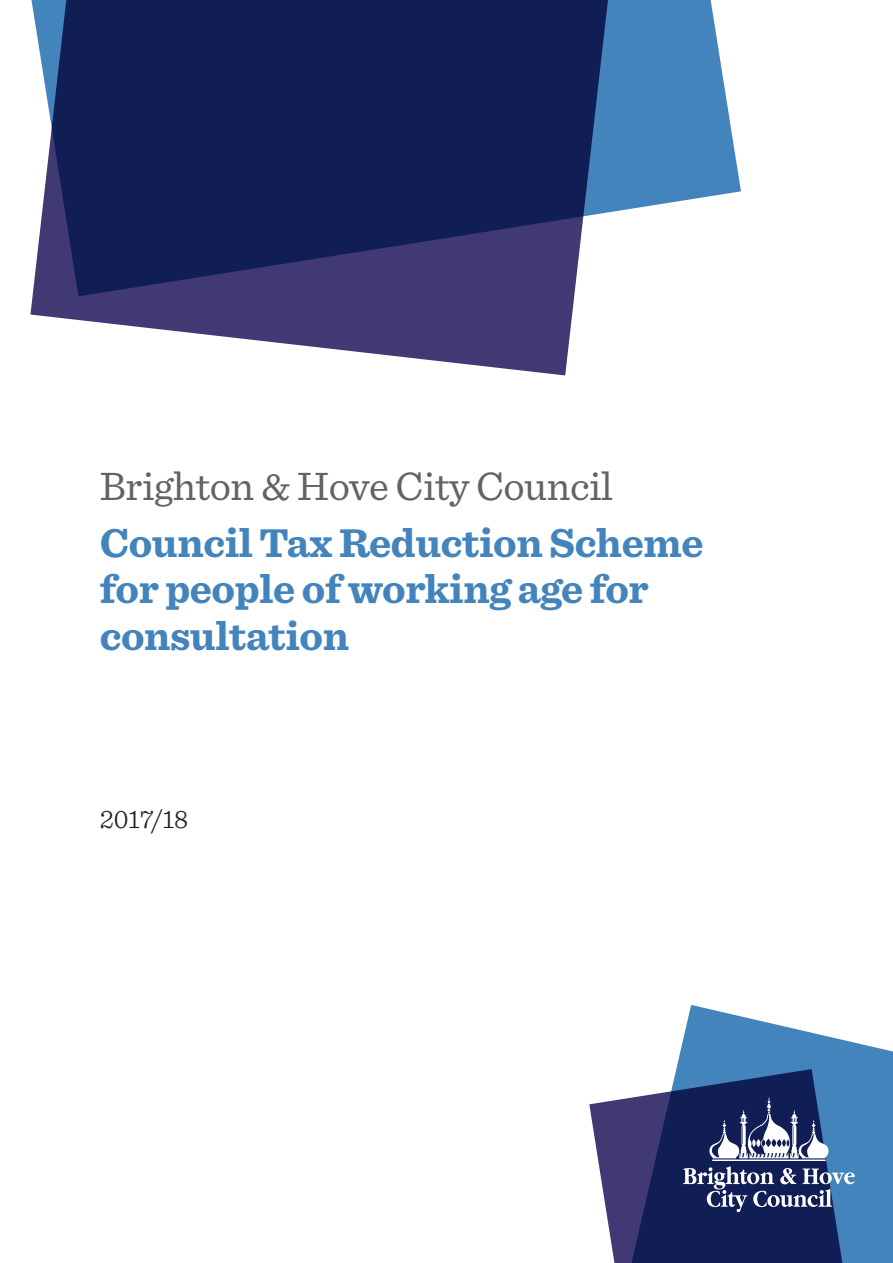
<style>
.page{position:relative;width:893px;height:1263px;background:#fff}
.page>*{position:absolute;margin:0;border:0;box-sizing:border-box;transform-origin:0 0}
.Chapter_Heading{font:700 42px/46.5px "Sentinel";letter-spacing:-.01em;color:#4484bc}
.Chapter_Heading-2{font:41.55px "Sentinel";letter-spacing:-.01em;color:#636366}
.Chapter_Heading-3{font:300 27px "Sentinel";letter-spacing:-.01em;color:#231f20}
</style>
<div class="page">
<svg style="left:676px;top:1005px;width:217px;height:258px;fill:#4484bc"></svg>
<svg style="left:589px;top:1069px;width:257px;height:194px;background:#444e7e"></svg>
<svg style="left:683px;top:1097px;width:172px;height:115px;background:#485a87"></svg>
<svg style="left:632px;top:0;width:109px;height:209px;fill:#4484bc"></svg>
<svg style="left:30px;top:0;width:602px;height:375px;background:#3d4576"></svg>
<p class="Chapter_Heading-2" style="left:100px;top:455px;width:515px">Brighton &amp; Hove City Council</p>
<p class="Chapter_Heading" style="left:100px;top:517px;width:605px">Council Tax Reduction Scheme</p>
<p class="Chapter_Heading" style="left:100px;top:564px;width:550px">for people of working age for consultation</p>
<p class="Chapter_Heading-3" style="left:100px;top:799px;width:90px">2017/18</p>
</div>
